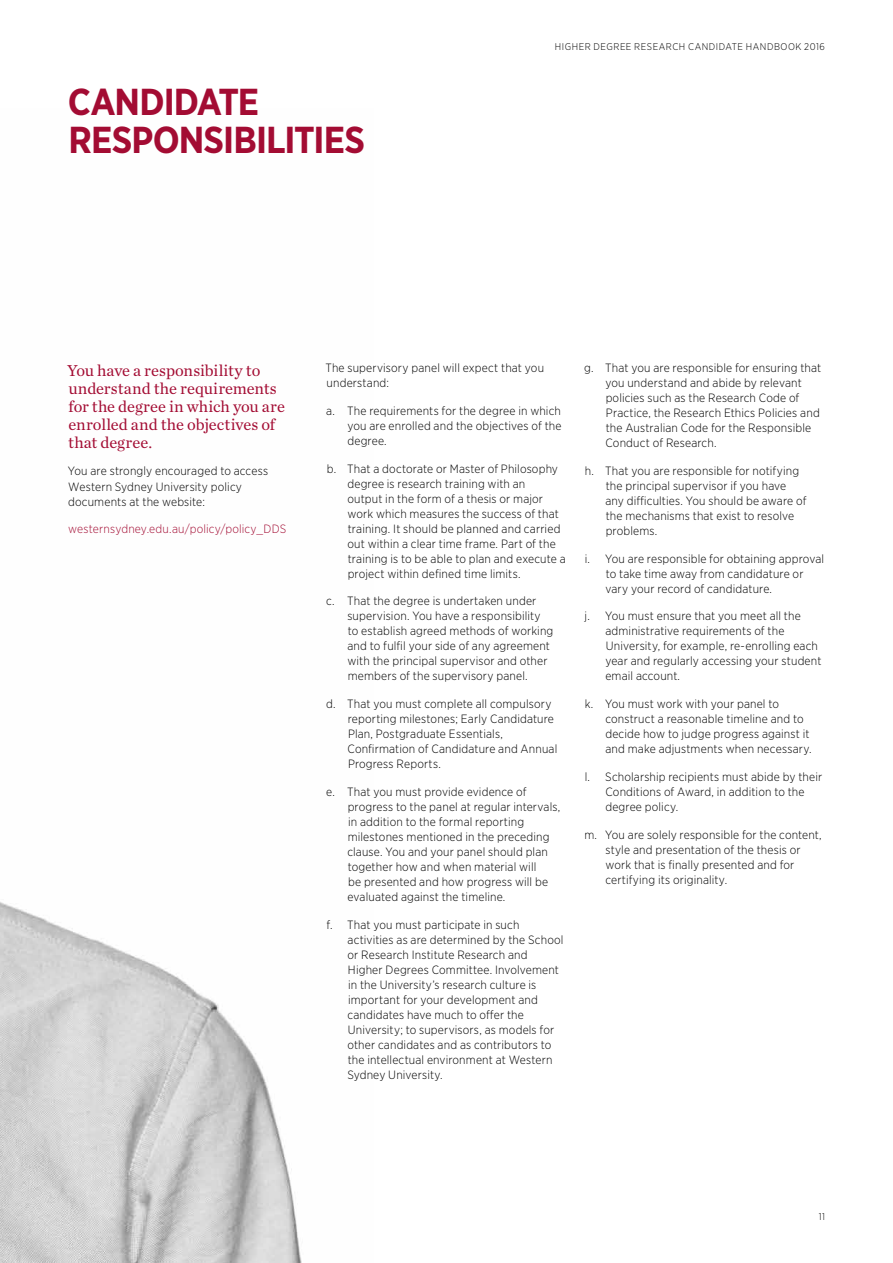
<style>
.page{position:relative;width:893px;height:1263px;background:#fff}
.page>*{position:absolute;margin:0;border:0;box-sizing:border-box;transform-origin:0 0}
.t1{font:700 37.5px/37.5px "Gotham Narrow";letter-spacing:-.025em;color:#a30c33}
.t2{font:16.5px/18px "Chronicle Text G1";color:#a30c33}
.t3{font:300 12px/15px "Gotham Narrow";letter-spacing:.015em;color:#000}
.t4{font:300 12px "Gotham Narrow";letter-spacing:.015em;color:#a30c33}
.t5{font:300 9.75px "Gotham Narrow";letter-spacing:.055em;color:#000}
</style>
<div class="page">
<img style="left:0;top:902px;width:302px;height:361px">
<h1 class="t1" style="left:68px;top:83px;width:299px">CANDIDATE<br>RESPONSIBILITIES</h1>
<p class="t5" style="left:555px;top:41px;width:271px">HIGHER DEGREE RESEARCH CANDIDATE HANDBOOK 2016</p>
<h2 class="t2" style="left:67px;top:360px;width:220px">You have a responsibility to understand the requirements for the degree in which you are enrolled and the objectives of that degree.</h2>
<p class="t3" style="left:68px;top:463px;width:202px">You are strongly encouraged to access<br>Western Sydney University policy documents at the website:</p>
<p class="t4" style="left:68px;top:522px;width:220px">westernsydney.edu.au/policy/policy_DDS</p>
<p class="t3" style="left:325px;top:360px;width:220px">The supervisory panel will expect that you understand:</p>
<p class="t3" style="left:347px;top:403px;width:216px;text-align:justify;text-indent:-21px">a. The requirements for the degree in which you are enrolled and the objectives of the degree.</p>
<p class="t3" style="left:347px;top:461px;width:220px;text-indent:-21px">b. That a doctorate or Master of Philosophy degree is research training with an<br>output in the form of a thesis or major work which measures the success of that training. It should be planned and carried out within a clear time frame. Part of the training is to be able to plan and execute a project within defined time limits.</p>
<p class="t3" style="left:347px;top:593px;width:207px;text-indent:-21px">c. That the degree is undertaken under supervision. You have a responsibility to establish agreed methods of working and to fulfil your side of any agreement with the principal supervisor and other members of the supervisory panel.</p>
<p class="t3" style="left:347px;top:696px;width:211px;text-indent:-21px">d. That you must complete all compulsory reporting milestones; Early Candidature Plan, Postgraduate Essentials, Confirmation of Candidature and Annual Progress Reports.</p>
<p class="t3" style="left:347px;top:784px;width:214px;text-indent:-21px">e. That you must provide evidence of progress to the panel at regular intervals, in addition to the formal reporting milestones mentioned in the preceding clause. You and your panel should plan together how and when material will<br>be presented and how progress will be evaluated against the timeline.</p>
<p class="t3" style="left:347px;top:917px;width:218px;text-indent:-21px">f. That you must participate in such activities as are determined by the School or Research Institute Research and Higher Degrees Committee. Involvement in the University’s research culture is important for your development and candidates have much to offer the University; to supervisors, as models for other candidates and as contributors to the intellectual environment at Western Sydney University.</p>
<p class="t3" style="left:605px;top:360px;width:217px;text-indent:-21px">g. That you are responsible for ensuring that you understand and abide by relevant policies such as the Research Code of Practice, the Research Ethics Policies and the Australian Code for the Responsible Conduct of Research.</p>
<p class="t3" style="left:605px;top:463px;width:202px;text-indent:-21px">h. That you are responsible for notifying the principal supervisor if you have any difficulties. You should be aware of the mechanisms that exist to resolve problems.</p>
<p class="t3" style="left:605px;top:551px;width:220px;text-indent:-21px">i. You are responsible for obtaining approval to take time away from candidature or vary your record of candidature.</p>
<p class="t3" style="left:605px;top:608px;width:218px;text-indent:-21px">j. You must ensure that you meet all the administrative requirements of the University, for example, re-enrolling each year and regularly accessing your student email account.</p>
<p class="t3" style="left:605px;top:696px;width:208px;text-indent:-21px">k. You must work with your panel to construct a reasonable timeline and to decide how to judge progress against it and make adjustments when necessary.</p>
<p class="t3" style="left:605px;top:769px;width:218px;text-indent:-21px">l. Scholarship recipients must abide by their<br>Conditions of Award, in addition to the degree policy.</p>
<p class="t3" style="left:605px;top:827px;width:218px;text-indent:-21px">m. You are solely responsible for the content, style and presentation of the thesis or work that is finally presented and for certifying its originality.</p>
<p class="t5" style="left:819px;top:1211px;width:8px">11</p>
</div>
